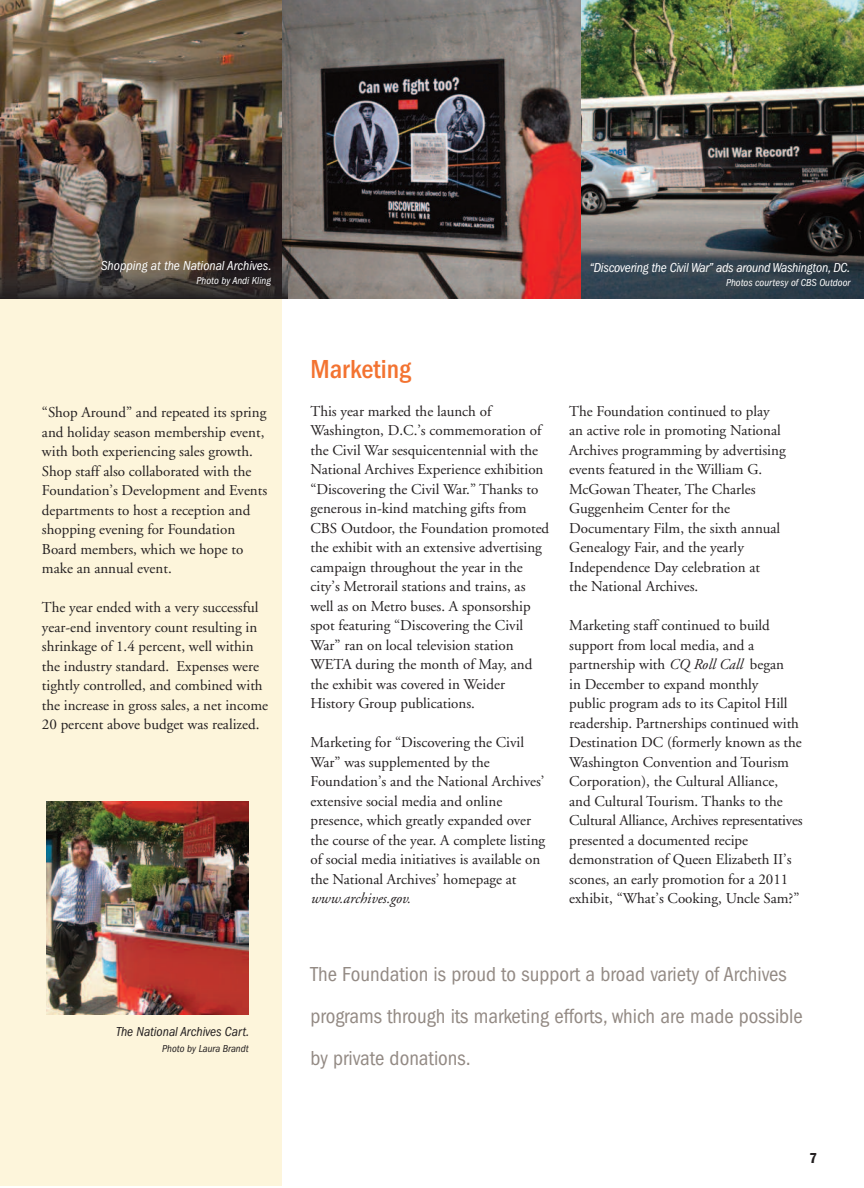
<style>
.page{position:relative;width:864px;height:1188px;background:#fff}
.page>*{position:absolute;margin:0;border:0;box-sizing:border-box;transform-origin:0 0}
.t1{font:500 condensed 27px "Franklin Gothic";color:#f37331}
.t2{font:condensed 21px/42px "Franklin Gothic";color:#938a84}
.t3{font:15px/19.5px "Adobe Garamond";color:#231f20}
.t4{font:italic 15px "Adobe Garamond";color:#231f20}
.t5{font:600 condensed 15px "Franklin Gothic";color:#231f20}
.t6{font:italic condensed 13.5px "Franklin Gothic";letter-spacing:-.015em;color:#fff;scale:.95 1}
.t7{font:italic condensed 13.5px "Franklin Gothic";letter-spacing:-.015em;color:#fff}
.t8{font:italic condensed 13.5px "Franklin Gothic";color:#231f20}
.t9{font:italic condensed 10.5px "Franklin Gothic";color:#fff}
.t10{font:italic condensed 10.5px "Franklin Gothic";color:#231f20}
.s1{font-style:italic}
</style>
<div class="page">
<div style="left:0;top:0;width:282px;height:1186px;background:#fdf5db"></div>
<img style="left:580px;top:0;width:284px;height:298px">
<img style="left:282px;top:0;width:298px;height:298px">
<img style="left:0;top:0;width:282px;height:261px">
<img style="left:46px;top:801px;width:203px;height:213px">
<img style="left:0;top:261px;width:287px;height:37px">
<p class="t7" style="left:101px;top:261px;width:172px">Shopping at the National Archives.</p>
<p class="t9" style="left:197px;top:277px;width:76px">Photo by Andi Kling</p>
<p class="t3" style="left:42px;top:404px;width:227px">“Shop Around” and repeated its spring and holiday season membership event, with both experiencing sales growth.<br>Shop staff also collaborated with the Foundation’s Development and Events departments to host a reception and shopping evening for Foundation Board members, which we hope to make an annual event.</p>
<p class="t3" style="left:42px;top:599px;width:228px">The year ended with a very successful year-end inventory count resulting in shrinkage of 1.4 percent, well within the industry standard. Expenses were tightly controlled, and combined with the increase in gross sales, a net income 20 percent above budget was realized.</p>
<p class="t8" style="left:116px;top:1027px;width:135px">The National Archives Cart.</p>
<p class="t10" style="left:162px;top:1045px;width:88px">Photo by Laura Brandt</p>
<p class="t6" style="left:590px;top:263px;width:276px">“Discovering the Civil War” ads around Washington, DC.</p>
<p class="t9" style="left:726px;top:279px;width:126px">Photos courtesy of CBS Outdoor</p>
<h1 class="t1" style="left:310px;top:360px;width:102px">Marketing</h1>
<p class="t3" style="left:310px;top:403px;width:240px">This year marked the launch of Washington, D.C.’s commemoration of the Civil War sesquicentennial with the National Archives Experience exhibition “Discovering the Civil War.” Thanks to generous in-kind matching gifts from CBS Outdoor, the Foundation promoted the exhibit with an extensive advertising campaign throughout the year in the city’s Metrorail stations and trains, as well as on Metro buses. A sponsorship spot featuring “Discovering the Civil War” ran on local television station WETA during the month of May, and the exhibit was covered in Weider History Group publications.</p>
<p class="t3" style="left:310px;top:734px;width:236px">Marketing for “Discovering the Civil War” was supplemented by the Foundation’s and the National Archives’ extensive social media and online presence, which greatly expanded over the course of the year. A complete listing of social media initiatives is available on the National Archives’ homepage at</p>
<p class="t4" style="left:310px;top:893px;width:102px">www.archives.gov.</p>
<p class="t3" style="left:569px;top:403px;width:218px">The Foundation continued to play an active role in promoting National<br>Archives programming by advertising events featured in the William G.<br>McGowan Theater, The Charles<br>Guggenheim Center for the<br>Documentary Film, the sixth annual<br>Genealogy Fair, and the yearly<br>Independence Day celebration at<br>the National Archives.</p>
<p class="t3" style="left:569px;top:617px;width:235px">Marketing staff continued to build support from local media, and a partnership with <span class="s1">CQ Roll Call</span> began<br>in December to expand monthly<br>public program ads to its Capitol Hill readership. Partnerships continued with Destination DC (formerly known as the Washington Convention and Tourism Corporation), the Cultural Alliance, and Cultural Tourism. Thanks to the Cultural Alliance, Archives representatives presented a documented recipe demonstration of Queen Elizabeth II’s scones, an early promotion for a 2011 exhibit, “What’s Cooking, Uncle Sam?”</p>
<h2 class="t2" style="left:310px;top:955px;width:494px">The Foundation is proud to support a broad variety of Archives programs through its marketing efforts, which are made possible by private donations.</h2>
<p class="t5" style="left:810px;top:1153px;width:9px">7</p>
</div>
